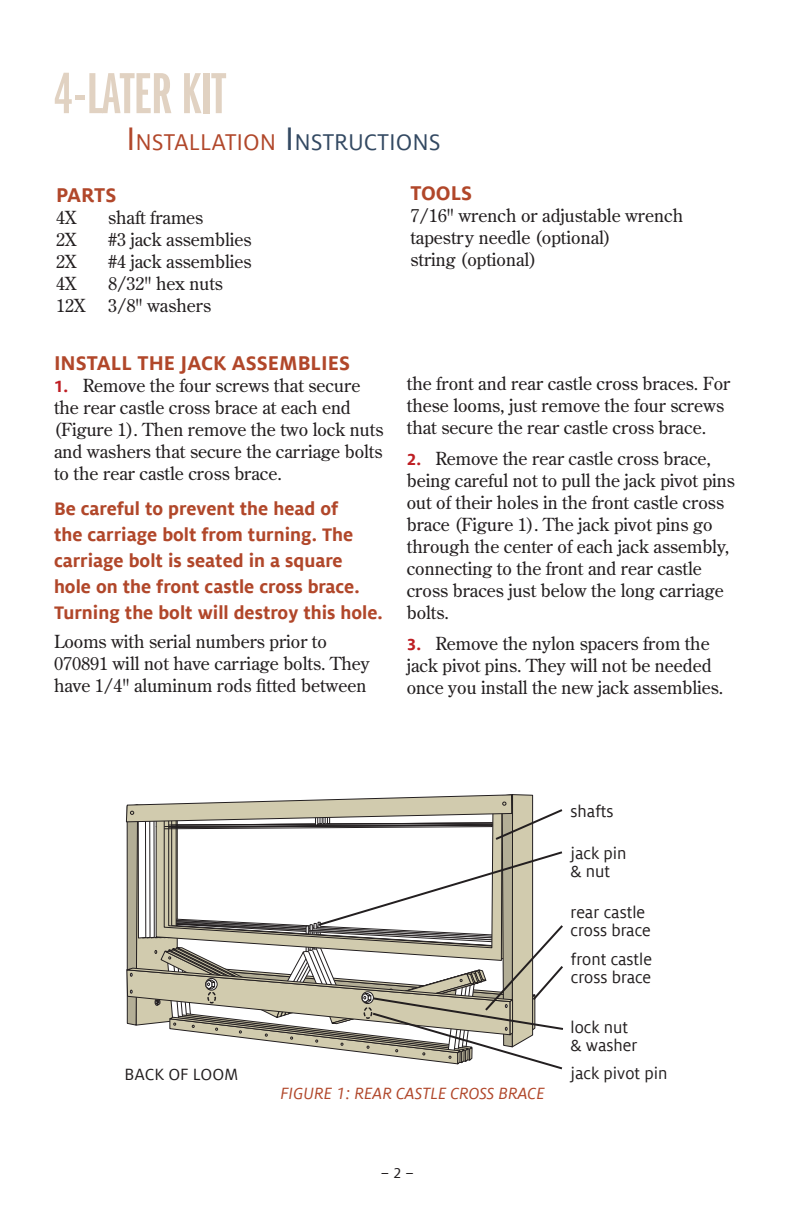
<style>
.page{position:relative;width:792px;height:1224px;background:#fff}
.page>*{position:absolute;margin:0;border:0;box-sizing:border-box;transform-origin:0 0}
.title_inside_first_l{font:60px "ITC Franklin Gothic Std Dm X Cp";color:#e1d2c2}
.title_inside_second{font:25.2px "Milo Offc";color:#b1472a}
.section_header{font:700 22px "Milo Offc";color:#b1472a}
.note{font:700 20px/26px "Milo Offc";color:#b1472a}
.paragraph{font:18px/22px "Century Old Style Std";color:#231f20}
.paragraph_-_tight{font:18px "Century Old Style Std";color:#231f20}
.call-out{font:18px/18px "Milo Offc";color:#231f20}
.figure_label{font:italic 18px "Milo Offc";color:#b1472a}
.t1{font:16px "Milo Offc";color:#231f20}
.s1{font-size:36px}
.s2{font-size:36px;color:#334962}
.s3{color:#334962}
.s4{font-family:"Milo Offc";font-weight:700;color:#be1e23}
</style>
<div class="page">
<svg style="left:126px;top:794px;width:438px;height:276px"></svg>
<p class="title_inside_first_l" style="left:54px;top:61px;width:173px">4-LATER KIT</p>
<p class="title_inside_second" style="left:126px;top:129px;width:316px"><span class="s1">I</span>NSTALLATION <span class="s2">I</span><span class="s3">NSTRUCTIONS</span></p>
<p class="section_header" style="left:56px;top:183px;width:62px">PARTS</p>
<p class="paragraph_-_tight" style="left:56px;top:206px;width:22px">4X</p>
<p class="paragraph_-_tight" style="left:108px;top:206px;width:97px">shaft frames</p>
<p class="paragraph_-_tight" style="left:56px;top:228px;width:22px">2X</p>
<p class="paragraph_-_tight" style="left:108px;top:228px;width:145px">#3 jack assemblies</p>
<p class="paragraph_-_tight" style="left:56px;top:250px;width:22px">2X</p>
<p class="paragraph_-_tight" style="left:108px;top:250px;width:145px">#4 jack assemblies</p>
<p class="paragraph_-_tight" style="left:56px;top:272px;width:22px">4X</p>
<p class="paragraph_-_tight" style="left:108px;top:272px;width:117px">8/32" hex nuts</p>
<p class="paragraph_-_tight" style="left:56px;top:294px;width:31px">12X</p>
<p class="paragraph_-_tight" style="left:108px;top:294px;width:105px">3/8" washers</p>
<p class="section_header" style="left:54px;top:351px;width:297px">INSTALL THE JACK ASSEMBLIES</p>
<p class="paragraph" style="left:54px;top:374px;width:331px"><span class="s4">1.</span> Remove the four screws that secure the rear castle cross brace at each end (Figure 1). Then remove the two lock nuts and washers that secure the carriage bolts to the rear castle cross brace.</p>
<p class="note" style="left:54px;top:496px;width:330px">Be careful to prevent the head of<br>the carriage bolt from turning. The carriage bolt is seated in a square hole on the front castle cross brace.<br>Turning the bolt will destroy this hole.</p>
<p class="paragraph" style="left:54px;top:631px;width:317px">Looms with serial numbers prior to<br>070891 will not have carriage bolts. They have 1/4" aluminum rods fitted between</p>
<p class="section_header" style="left:410px;top:181px;width:63px">TOOLS</p>
<p class="paragraph_-_tight" style="left:410px;top:204px;width:274px">7/16" wrench or adjustable wrench</p>
<p class="paragraph_-_tight" style="left:410px;top:226px;width:202px">tapestry needle (optional)</p>
<p class="paragraph_-_tight" style="left:410px;top:248px;width:128px">string (optional)</p>
<p class="paragraph" style="left:407px;top:372px;width:325px">the front and rear castle cross braces. For these looms, just remove the four screws that secure the rear castle cross brace.</p>
<p class="paragraph" style="left:407px;top:447px;width:330px"><span class="s4">2.</span> Remove the rear castle cross brace, being careful not to pull the jack pivot pins out of their holes in the front castle cross brace (Figure 1). The jack pivot pins go through the center of each jack assembly, connecting to the front and rear castle cross braces just below the long carriage bolts.</p>
<p class="paragraph" style="left:407px;top:632px;width:318px"><span class="s4">3.</span> Remove the nylon spacers from the jack pivot pins. They will not be needed once you install the new jack assemblies.</p>
<p class="call-out" style="left:125px;top:1066px;width:115px">BACK OF LOOM</p>
<p class="call-out" style="left:571px;top:803px;width:44px">shafts</p>
<p class="call-out" style="left:571px;top:844px;width:58px">jack pin &amp; nut</p>
<p class="call-out" style="left:571px;top:903px;width:82px">rear castle cross brace</p>
<p class="call-out" style="left:571px;top:950px;width:83px">front castle cross brace</p>
<p class="call-out" style="left:571px;top:1019px;width:69px">lock nut &amp; washer</p>
<p class="call-out" style="left:571px;top:1064px;width:98px">jack pivot pin</p>
<p class="figure_label" style="left:280px;top:1084px;width:266px">FIGURE 1: REAR CASTLE CROSS BRACE</p>
<p class="t1" style="left:381px;top:1165px;width:34px">– 2 –</p>
</div>
